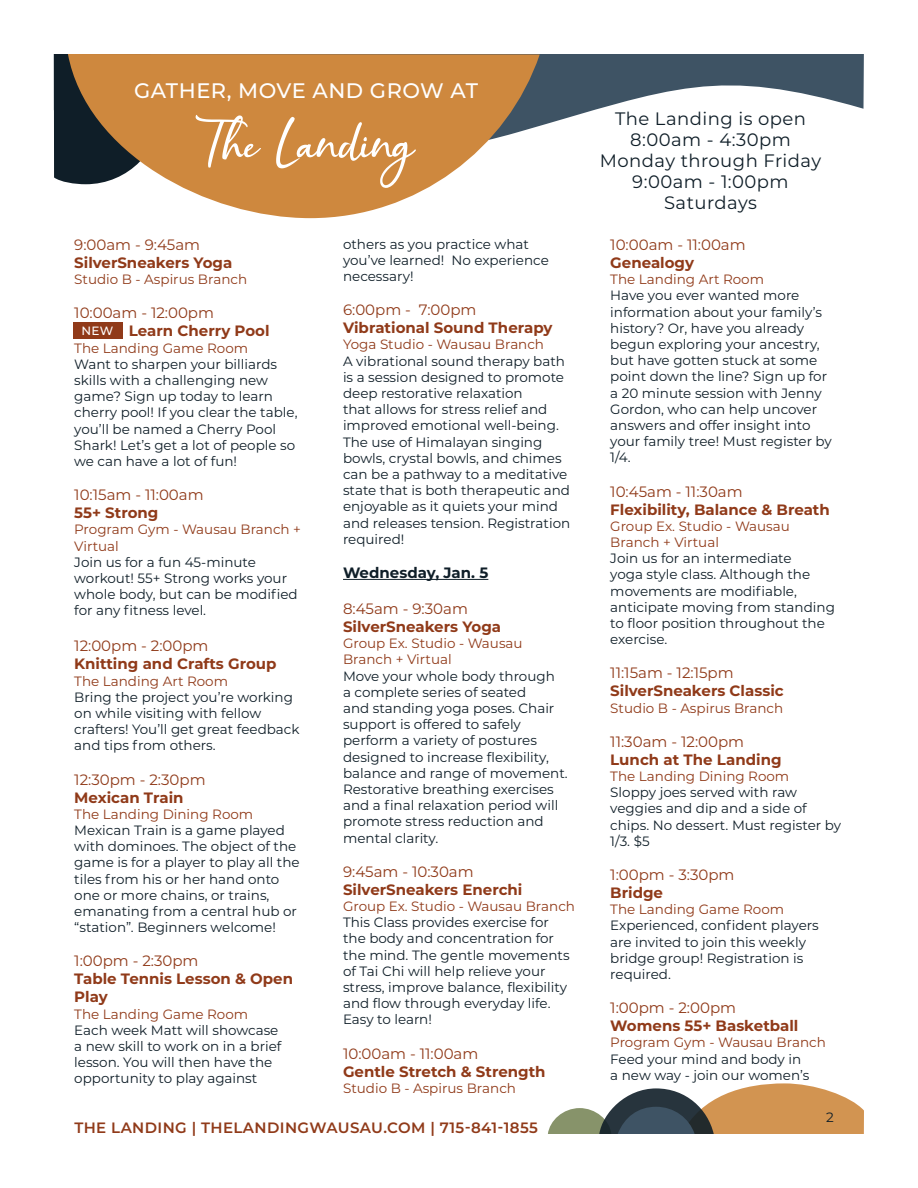
<style>
.page{position:relative;width:918px;height:1188px;background:#fff}
.page>*{position:absolute;margin:0;border:0;box-sizing:border-box;transform-origin:0 0}
.t1{font:500 21px "Montserrat";letter-spacing:.025em;color:#fff}
.t2{font:18px/21px "Montserrat";letter-spacing:.025em;color:#0f1e28;text-align:center}
.Paragraph_Style_2{font:700 15px/18px "Montserrat";color:#903a19}
.Paragraph_Style_2-2{font:15px "Montserrat";color:#903a19}
.t3{font:600 15px "Montserrat";letter-spacing:.025em;color:#903a19}
.Paragraph_Style_1{font:700 15px "Montserrat";color:#0f1e28}
.Paragraph_Style_3{font:13.5px/16.2px "Montserrat";color:#0f1e28}
.Paragraph_Style_3-2{font:13.5px/16.2px "Montserrat";color:#903a19}
.Paragraph_Style_2-3{font:13.5px/16.2px "Montserrat";color:#0f1e28}
.Paragraph_Style_2-4{font:13.5px "Montserrat";color:#903a19}
.t4{font:500 12px "Montserrat";color:#fff}
</style>
<div class="page">
<svg style="left:540px;top:54px;width:324px;height:72px;fill:#3e5364"></svg>
<div style="left:54px;top:54px;width:14px;height:129px;background:#0f1e28"></div>
<svg style="left:68px;top:54px;width:472px;height:164px;fill:#ce883e"></svg>
<svg style="left:195px;top:115px;width:66px;height:53px;background:#d79e62"></svg>
<svg style="left:276px;top:117px;width:140px;height:71px;background:#d49858"></svg>
<svg style="left:548px;top:1083px;width:316px;height:51px"></svg>
<hr style="left:343px;top:579px;width:145px;height:1px;background:#0f1e28">
<div style="left:73px;top:323px;width:49px;height:16px;background:#903a19"></div>
<h1 class="t1" style="left:134px;top:76px;width:345px">GATHER, MOVE AND GROW AT</h1>
<p class="Paragraph_Style_2-2" style="left:74px;top:234px;width:127px">9:00am - 9:45am</p>
<p class="Paragraph_Style_2" style="left:74px;top:253px;width:160px">SilverSneakers Yoga</p>
<p class="Paragraph_Style_3-2" style="left:74px;top:271px;width:174px">Studio B - Aspirus Branch</p>
<p class="Paragraph_Style_2-2" style="left:74px;top:303px;width:141px">10:00am - 12:00pm</p>
<p class="Paragraph_Style_2" style="left:129px;top:321px;width:142px">Learn Cherry Pool</p>
<p class="Paragraph_Style_3-2" style="left:74px;top:339px;width:175px">The Landing Game Room</p>
<p class="Paragraph_Style_3" style="left:74px;top:355px;width:225px">Want to sharpen your billiards skills with a challenging new game? Sign up today to learn cherry pool! If you clear the table, you’ll be named a Cherry Pool<br>Shark! Let’s get a lot of people so we can have a lot of fun!</p>
<p class="Paragraph_Style_2-2" style="left:74px;top:485px;width:131px">10:15am - 11:00am</p>
<p class="Paragraph_Style_2" style="left:74px;top:503px;width:86px">55+ Strong</p>
<p class="Paragraph_Style_3-2" style="left:74px;top:521px;width:228px">Program Gym - Wausau Branch +<br>Virtual</p>
<p class="Paragraph_Style_3" style="left:74px;top:553px;width:225px">Join us for a fun 45-minute workout! 55+ Strong works your whole body, but can be modified for any fitness level.</p>
<p class="Paragraph_Style_2-2" style="left:74px;top:636px;width:136px">12:00pm - 2:00pm</p>
<p class="Paragraph_Style_2" style="left:74px;top:654px;width:204px">Knitting and Crafts Group</p>
<p class="Paragraph_Style_3-2" style="left:74px;top:672px;width:155px">The Landing Art Room</p>
<p class="Paragraph_Style_3" style="left:74px;top:688px;width:227px">Bring the project you’re working on while visiting with fellow crafters! You’ll get great feedback and tips from others.</p>
<p class="Paragraph_Style_2-2" style="left:74px;top:769px;width:133px">12:30pm - 2:30pm</p>
<p class="Paragraph_Style_2" style="left:74px;top:787px;width:111px">Mexican Train</p>
<p class="Paragraph_Style_3-2" style="left:74px;top:805px;width:180px">The Landing Dining Room</p>
<p class="Paragraph_Style_3" style="left:74px;top:822px;width:227px">Mexican Train is a game played with dominoes. The object of the game is for a player to play all the tiles from his or her hand onto one or more chains, or trains, emanating from a central hub or “station”. Beginners welcome!</p>
<p class="Paragraph_Style_2-2" style="left:74px;top:951px;width:126px">1:00pm - 2:30pm</p>
<p class="Paragraph_Style_2" style="left:74px;top:969px;width:220px">Table Tennis Lesson &amp; Open<br>Play</p>
<p class="Paragraph_Style_3-2" style="left:74px;top:1005px;width:175px">The Landing Game Room</p>
<p class="Paragraph_Style_3" style="left:74px;top:1021px;width:209px">Each week Matt will showcase a new skill to work on in a brief lesson. You will then have the opportunity to play against</p>
<p class="t4" style="left:81px;top:322px;width:33px">NEW</p>
<p class="Paragraph_Style_3" style="left:343px;top:235px;width:207px">others as you practice what you’ve learned! No experience necessary!</p>
<p class="Paragraph_Style_2-2" style="left:343px;top:299px;width:135px">6:00pm - 7:00pm</p>
<p class="Paragraph_Style_2" style="left:343px;top:318px;width:211px">Vibrational Sound Therapy</p>
<p class="Paragraph_Style_3-2" style="left:343px;top:336px;width:203px">Yoga Studio - Wausau Branch</p>
<p class="Paragraph_Style_3" style="left:343px;top:352px;width:229px">A vibrational sound therapy bath is a session designed to promote deep restorative relaxation<br>that allows for stress relief and improved emotional well-being.<br>The use of Himalayan singing bowls, crystal bowls, and chimes can be a pathway to a meditative state that is both therapeutic and enjoyable as it quiets your mind and releases tension. Registration required!</p>
<p class="Paragraph_Style_1" style="left:343px;top:562px;width:147px">Wednesday, Jan. 5</p>
<p class="Paragraph_Style_2-2" style="left:343px;top:598px;width:126px">8:45am - 9:30am</p>
<p class="Paragraph_Style_2" style="left:343px;top:617px;width:160px">SilverSneakers Yoga</p>
<p class="Paragraph_Style_3-2" style="left:343px;top:635px;width:181px">Group Ex. Studio - Wausau<br>Branch + Virtual</p>
<p class="Paragraph_Style_3" style="left:343px;top:667px;width:226px">Move your whole body through<br>a complete series of seated<br>and standing yoga poses. Chair support is offered to safely perform a variety of postures designed to increase flexibility, balance and range of movement.<br>Restorative breathing exercises and a final relaxation period will promote stress reduction and mental clarity.</p>
<p class="Paragraph_Style_2-2" style="left:343px;top:861px;width:132px">9:45am - 10:30am</p>
<p class="Paragraph_Style_2" style="left:343px;top:880px;width:181px">SilverSneakers Enerchi</p>
<p class="Paragraph_Style_3-2" style="left:343px;top:898px;width:233px">Group Ex. Studio - Wausau Branch</p>
<p class="Paragraph_Style_3" style="left:343px;top:914px;width:228px">This Class provides exercise for the body and concentration for the mind. The gentle movements of Tai Chi will help relieve your stress, improve balance, flexibility and flow through everyday life.<br>Easy to learn!</p>
<p class="Paragraph_Style_2-2" style="left:343px;top:1043px;width:137px">10:00am - 11:00am</p>
<p class="Paragraph_Style_2" style="left:343px;top:1061px;width:204px">Gentle Stretch &amp; Strength</p>
<p class="Paragraph_Style_3-2" style="left:343px;top:1079px;width:174px">Studio B - Aspirus Branch</p>
<p class="t3" style="left:74px;top:1117px;width:465px">THE LANDING | THELANDINGWAUSAU.COM | 715-841-1855</p>
<h2 class="t2" style="left:600px;top:108px;width:223px">The Landing is open<br>8:00am - 4:30pm<br>Monday through Friday<br>9:00am - 1:00pm<br>Saturdays</h2>
<p class="Paragraph_Style_2-2" style="left:610px;top:234px;width:137px">10:00am - 11:00am</p>
<p class="Paragraph_Style_2" style="left:610px;top:253px;width:85px">Genealogy</p>
<p class="Paragraph_Style_3-2" style="left:610px;top:271px;width:155px">The Landing Art Room</p>
<p class="Paragraph_Style_3" style="left:610px;top:287px;width:223px">Have you ever wanted more information about your family’s history? Or, have you already begun exploring your ancestry, but have gotten stuck at some point down the line? Sign up for a 20 minute session with Jenny<br>Gordon, who can help uncover answers and offer insight into your family tree! Must register by<br>1/4.</p>
<p class="Paragraph_Style_2-2" style="left:610px;top:481px;width:134px">10:45am - 11:30am</p>
<p class="Paragraph_Style_2" style="left:610px;top:499px;width:221px">Flexibility, Balance &amp; Breath</p>
<p class="Paragraph_Style_3-2" style="left:610px;top:517px;width:181px">Group Ex. Studio - Wausau<br>Branch + Virtual</p>
<p class="Paragraph_Style_3" style="left:610px;top:550px;width:226px">Join us for an intermediate<br>yoga style class. Although the movements are modifiable, anticipate moving from standing to floor position throughout the exercise.</p>
<p class="Paragraph_Style_2-2" style="left:610px;top:663px;width:125px">11:15am - 12:15pm</p>
<p class="Paragraph_Style_2" style="left:610px;top:681px;width:175px">SilverSneakers Classic</p>
<p class="Paragraph_Style_3-2" style="left:610px;top:699px;width:174px">Studio B - Aspirus Branch</p>
<p class="Paragraph_Style_2-2" style="left:610px;top:731px;width:135px">11:30am - 12:00pm</p>
<p class="Paragraph_Style_2" style="left:610px;top:750px;width:173px">Lunch at The Landing</p>
<p class="Paragraph_Style_2-4" style="left:610px;top:767px;width:180px">The Landing Dining Room</p>
<p class="Paragraph_Style_2-3" style="left:610px;top:784px;width:232px">Sloppy joes served with raw veggies and dip and a side of chips. No dessert. Must register by<br>1/3. $5</p>
<p class="Paragraph_Style_2-2" style="left:610px;top:864px;width:126px">1:00pm - 3:30pm</p>
<p class="Paragraph_Style_2" style="left:610px;top:883px;width:54px">Bridge</p>
<p class="Paragraph_Style_2-4" style="left:610px;top:900px;width:175px">The Landing Game Room</p>
<p class="Paragraph_Style_3" style="left:610px;top:917px;width:210px">Experienced, confident players are invited to join this weekly bridge group! Registration is required.</p>
<p class="Paragraph_Style_2-2" style="left:610px;top:998px;width:127px">1:00pm - 2:00pm</p>
<p class="Paragraph_Style_2" style="left:610px;top:1016px;width:190px">Womens 55+ Basketball</p>
<p class="Paragraph_Style_2-4" style="left:610px;top:1033px;width:217px">Program Gym - Wausau Branch</p>
<p class="Paragraph_Style_3" style="left:610px;top:1050px;width:201px">Feed your mind and body in a new way - join our women’s</p>
<p class="Paragraph_Style_3" style="left:826px;top:1108px;width:9px">2</p>
</div>
